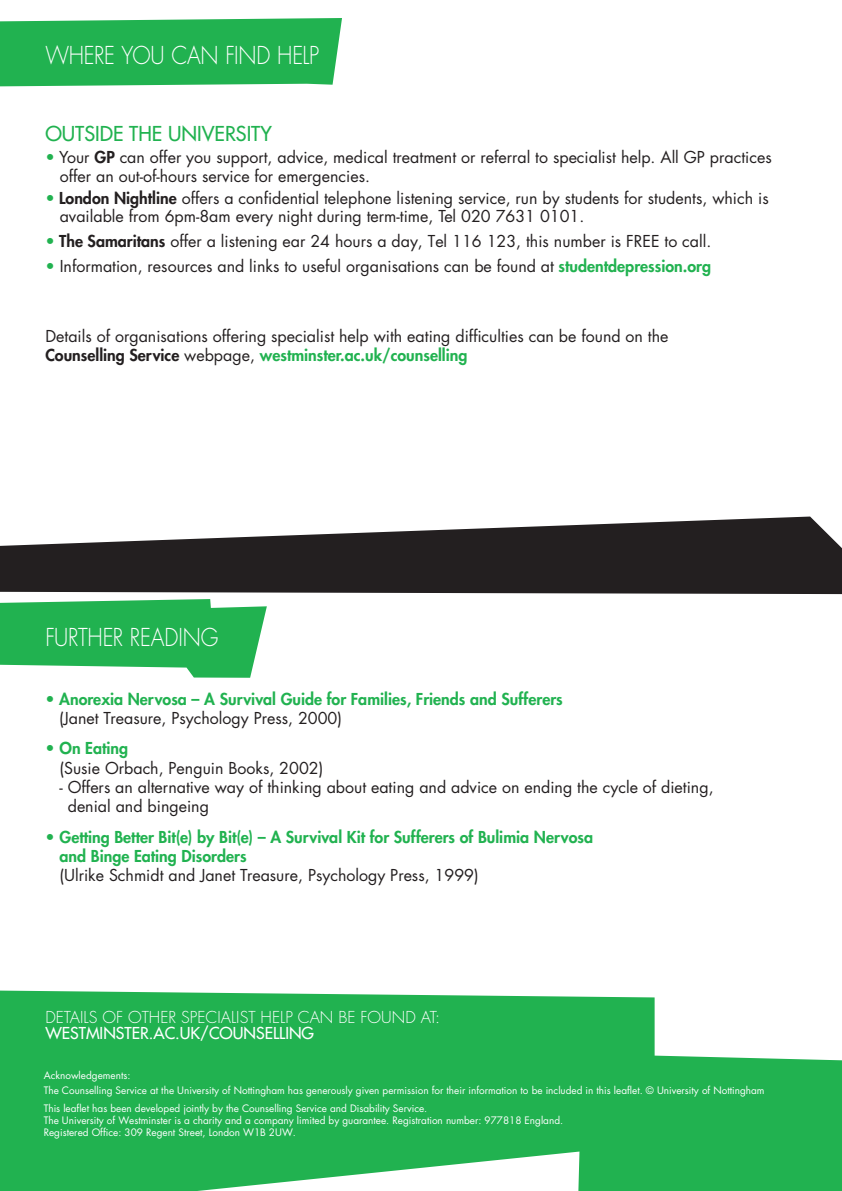
<style>
.page{position:relative;width:842px;height:1191px;background:#fff}
.page>*{position:absolute;margin:0;border:0;box-sizing:border-box;transform-origin:0 0}
.t1{font:300 24px "Futura";letter-spacing:-.01em;color:#fff;scale:.89 1}
.t2{font:20px "Futura";color:#21b250}
.t3{font:16px/19.2px "Futura";color:#231f20}
.t4{font:800 16px/19.2px "Futura";color:#21b250}
.t5{font:300 16px/16px "Futura";color:#fff}
.t6{font:10px/12px "Futura";color:#fff}
.s1{color:#21b250}
.s2{font-weight:800}
.s3{font-weight:800;color:#21b250}
.s4{font-weight:400;color:#231f20}
.s5{font-weight:400}
</style>
<div class="page">
<svg style="left:0;top:990px;width:842px;height:201px;background:#3fbc67"></svg>
<svg style="left:0;top:599px;width:267px;height:79px"></svg>
<div style="left:0;top:18px;width:342px;height:68px;background:#21b250"></div>
<svg style="left:0;top:516px;width:842px;height:78px;fill:#231f20"></svg>
<p class="t1" style="left:45px;top:40px;width:309px">WHERE YOU CAN FIND HELP</p>
<p class="t2" style="left:45px;top:121px;width:228px">OUTSIDE THE UNIVERSITY</p>
<p class="t3" style="left:60px;top:148px;width:713px;line-height:18.6px;text-indent:-14px"><span class="s1">•</span> Your <span class="s2">GP</span> can offer you support, advice, medical treatment or referral to specialist help. All GP practices offer an out-of-hours service for emergencies.</p>
<p class="t3" style="left:60px;top:189px;width:710px;line-height:18.6px;text-indent:-14px"><span class="s1">•</span> <span class="s2">London Nightline</span> offers a confidential telephone listening service, run by students for students, which is available from 6pm-8am every night during term-time, Tel 020 7631 0101.</p>
<p class="t3" style="left:45px;top:232px;width:667px"><span class="s1">•</span> <span class="s2">The Samaritans</span> offer a listening ear 24 hours a day, Tel 116 123, this number is FREE to call.</p>
<p class="t3" style="left:45px;top:257px;width:667px"><span class="s1">•</span> Information, resources and links to useful organisations can be found at <span class="s3">studentdepression.org</span></p>
<p class="t3" style="left:45px;top:326px;width:625px">Details of organisations offering specialist help with eating difficulties can be found on the<br><span class="s2">Counselling Service</span> webpage, <span class="s3">westminster.ac.uk/counselling</span></p>
<p class="t1" style="left:45px;top:622px;width:196px">FURTHER READING</p>
<p class="t4" style="left:59px;top:689px;width:505px;text-indent:-14px">• Anorexia Nervosa – A Survival Guide for Families, Friends and Sufferers <span class="s4">(Janet Treasure, Psychology Press, 2000)</span></p>
<p class="t3" style="left:60px;top:739px;width:265px;text-indent:-14px"><span class="s3">• On Eating<br></span>(Susie Orbach, Penguin Books, 2002)</p>
<p class="t3" style="left:68px;top:777px;width:647px;text-indent:-8px">- Offers an alternative way of thinking about eating and advice on ending the cycle of dieting, denial and bingeing</p>
<p class="t4" style="left:60px;top:827px;width:535px;text-indent:-14px">• Getting Better Bit(e) by Bit(e) – A Survival Kit for Sufferers of Bulimia Nervosa and Binge Eating Disorders<br><span class="s4">(Ulrike Schmidt and Janet Treasure, Psychology Press, 1999)</span></p>
<p class="t5" style="left:45px;top:1009px;width:396px">DETAILS OF OTHER SPECIALIST HELP CAN BE FOUND AT:<br><span class="s5">WESTMINSTER.AC.UK/COUNSELLING</span></p>
<p class="t6" style="left:44px;top:1068px;width:722px;line-height:14.8px">Acknowledgements:<br>The Counselling Service at the University of Nottingham has generously given permission for their information to be included in this leaflet. © University of Nottingham</p>
<p class="t6" style="left:44px;top:1102px;width:521px">This leaflet has been developed jointly by the Counselling Service and Disability Service.<br>The University of Westminster is a charity and a company limited by guarantee. Registration number: 977818 England.<br>Registered Office: 309 Regent Street, London W1B 2UW.</p>
</div>
